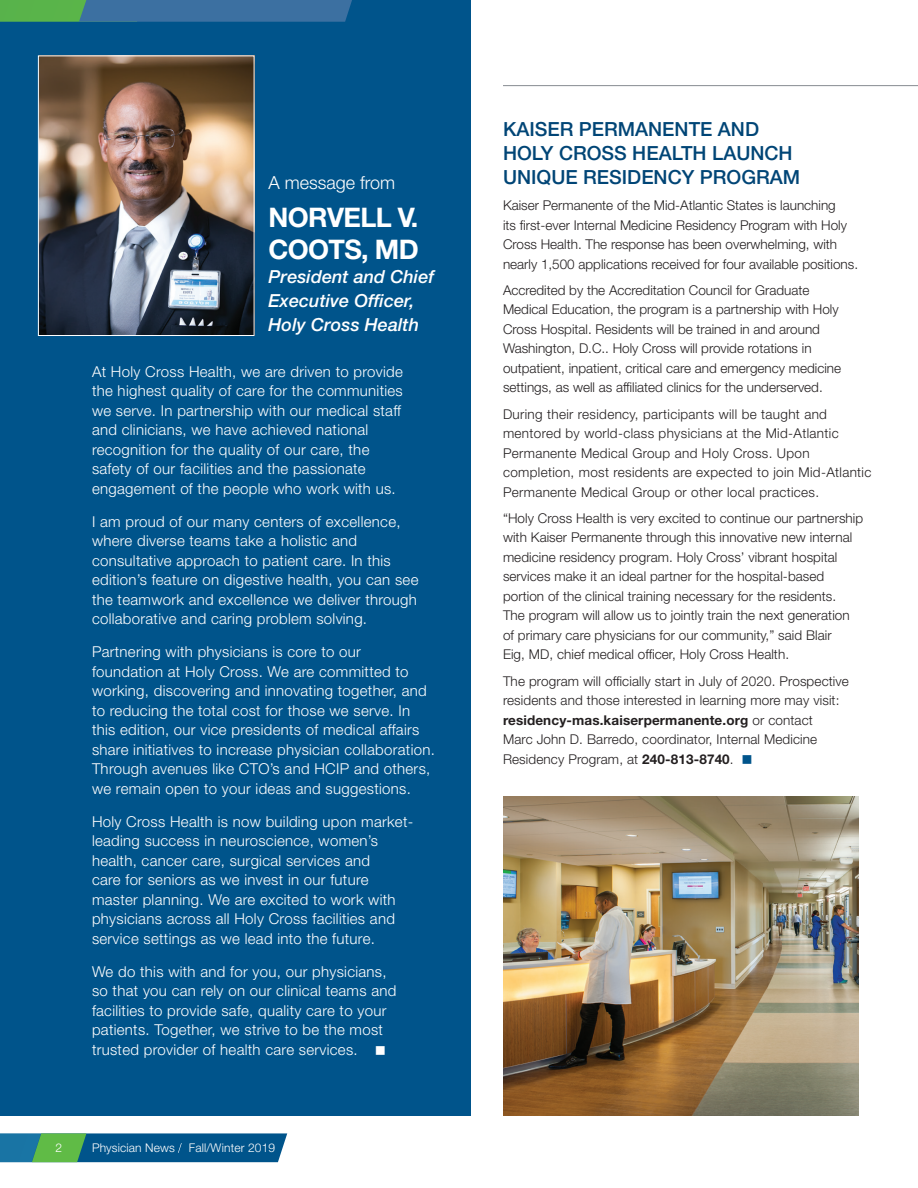
<style>
.page{position:relative;width:918px;height:1188px;background:#fff}
.page>*{position:absolute;margin:0;border:0;box-sizing:border-box;transform-origin:0 0}
.Garamond_Heads{font:700 27px/31.5px "Helvetica Neue LT Std";letter-spacing:-.025em;color:#fff}
.t1{font:500 19.5px/24px "Helvetica Neue LT Std";color:#004576}
.Garamond_Heads-2{font:italic 500 18px/24px "Helvetica Neue LT Std";letter-spacing:.005em;color:#fff}
.Garamond_Heads-3{font:300 18px "Helvetica Neue LT Std";color:#fff}
.body{font:300 15px/19.5px "Helvetica Neue LT Std";letter-spacing:.02em;color:#fff}
.t2{font:300 13.5px/19.5px "Helvetica Neue LT Std";letter-spacing:.005em;color:#231f20}
.t3{font:300 13.5px/19.5px "Helvetica Neue LT Std";letter-spacing:.025em;color:#231f20}
.t4{font:300 12px "Helvetica Neue LT Std";letter-spacing:.01em;color:#fff}
.s1{font-weight:700}
.s2{color:#00548b}
</style>
<div class="page">
<svg style="left:0;top:1133px;width:287px;height:29px;background:#196d86"></svg>
<div style="left:0;top:0;width:471px;height:1115px;background:#00548b"></div>
<svg style="left:0;top:0;width:352px;height:22px;background:#417f8c"></svg>
<img style="left:503px;top:796px;width:355px;height:319px">
<hr style="left:503px;top:85px;width:415px;height:1px;background:#878b91">
<img style="left:40px;top:58px;width:212px;height:276px">
<div style="left:38px;top:56px;width:216px;height:280px;border:1px solid #fff"></div>
<p class="Garamond_Heads-3" style="left:269px;top:172px;width:128px">A message from</p>
<p class="Garamond_Heads" style="left:269px;top:201px;width:152px">NORVELL V.<br>COOTS, MD</p>
<p class="Garamond_Heads-2" style="left:269px;top:264px;width:167px">President and Chief<br>Executive Officer,<br>Holy Cross Health</p>
<p class="body" style="left:92px;top:361px;width:312px">At Holy Cross Health, we are driven to provide the highest quality of care for the communities we serve. In partnership with our medical staff and clinicians, we have achieved national recognition for the quality of our care, the safety of our facilities and the passionate engagement of the people who work with us.</p>
<p class="body" style="left:92px;top:511px;width:328px">I am proud of our many centers of excellence, where diverse teams take a holistic and consultative approach to patient care. In this edition’s feature on digestive health, you can see the teamwork and excellence we deliver through collaborative and caring problem solving.</p>
<p class="body" style="left:92px;top:642px;width:344px">Partnering with physicians is core to our foundation at Holy Cross. We are committed to working, discovering and innovating together, and to reducing the total cost for those we serve. In this edition, our vice presidents of medical affairs share initiatives to increase physician collaboration.<br>Through avenues like CTO’s and HCIP and others, we remain open to your ideas and suggestions.</p>
<p class="body" style="left:92px;top:811px;width:323px">Holy Cross Health is now building upon market&shy;leading success in neuroscience, women’s health, cancer care, surgical services and<br>care for seniors as we invest in our future master planning. We are excited to work with physicians across all Holy Cross facilities and service settings as we lead into the future.</p>
<p class="body" style="left:92px;top:961px;width:306px">We do this with and for you, our physicians, so that you can rely on our clinical teams and facilities to provide safe, quality care to your patients. Together, we strive to be the most trusted provider of health care services. ■</p>
<p class="t4" style="left:56px;top:1140px;width:8px">2</p>
<p class="t4" style="left:92px;top:1140px;width:185px">Physician News Fall/Winter 2019</p>
<p class="t1" style="left:503px;top:117px;width:299px">KAISER PERMANENTE AND<br>HOLY CROSS HEALTH LAUNCH<br>UNIQUE RESIDENCY PROGRAM</p>
<p class="t2" style="left:503px;top:195px;width:357px">Kaiser Permanente of the Mid-Atlantic States is launching<br>its first-ever Internal Medicine Residency Program with Holy Cross Health. The response has been overwhelming, with nearly 1,500 applications received for four available positions.</p>
<p class="t2" style="left:503px;top:280px;width:340px">Accredited by the Accreditation Council for Graduate Medical Education, the program is a partnership with Holy Cross Hospital. Residents will be trained in and around Washington, D.C.. Holy Cross will provide rotations in outpatient, inpatient, critical care and emergency medicine settings, as well as affiliated clinics for the underserved.</p>
<p class="t3" style="left:503px;top:404px;width:370px">During their residency, participants will be taught and mentored by world-class physicians at the Mid-Atlantic Permanente Medical Group and Holy Cross. Upon completion, most residents are expected to join Mid-Atlantic Permanente Medical Group or other local practices.</p>
<p class="t2" style="left:503px;top:508px;width:362px">“Holy Cross Health is very excited to continue our partnership with Kaiser Permanente through this innovative new internal medicine residency program. Holy Cross’ vibrant hospital services make it an ideal partner for the hospital-based portion of the clinical training necessary for the residents.<br>The program will allow us to jointly train the next generation of primary care physicians for our community,” said Blair<br>Eig, MD, chief medical officer, Holy Cross Health.</p>
<p class="t2" style="left:503px;top:671px;width:347px">The program will officially start in July of 2020. Prospective residents and those interested in learning more may visit: <span class="s1">residency-mas.kaiserpermanente.org</span> or contact<br>Marc John D. Barredo, coordinator, Internal Medicine Residency Program, at <span class="s1">240-813-8740</span>. <span class="s2">■</span></p>
</div>
